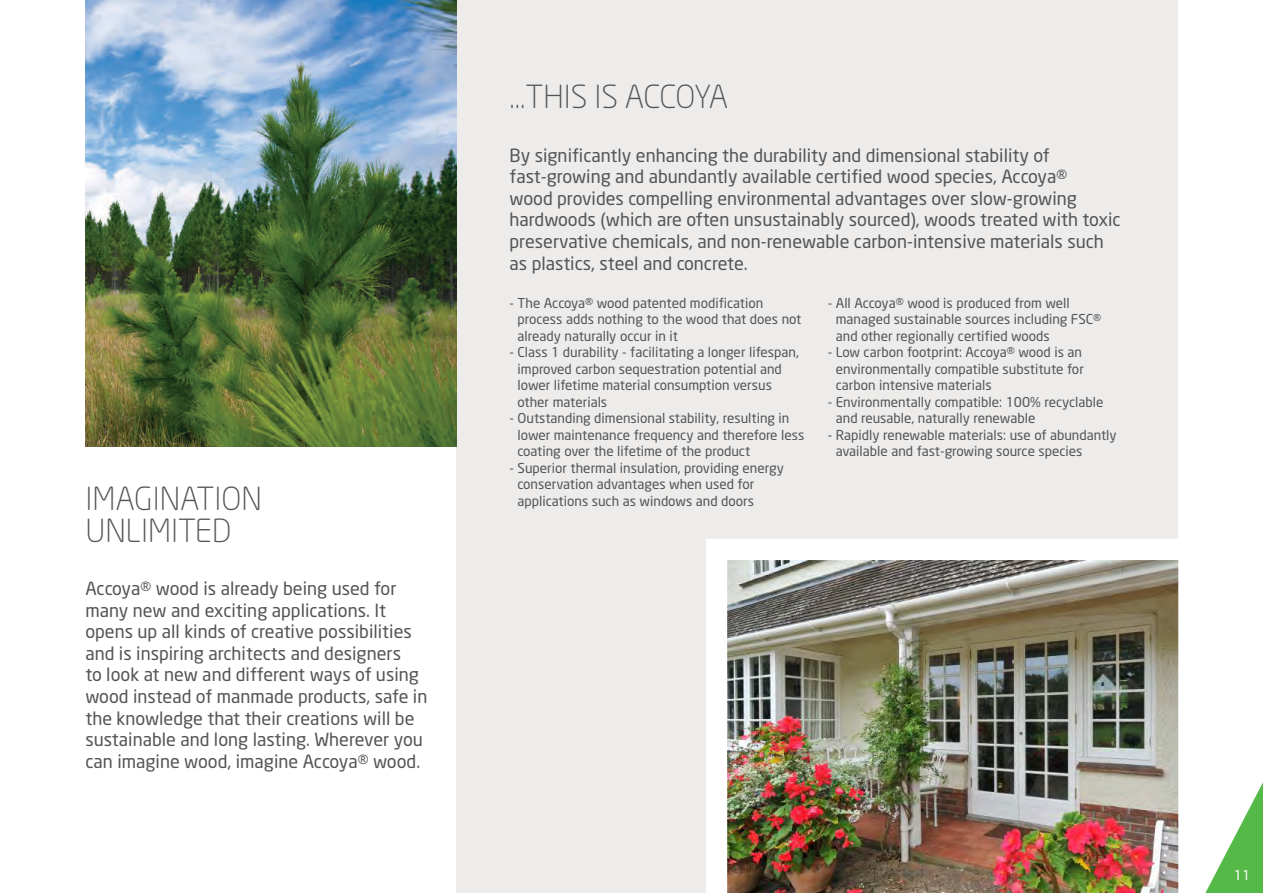
<style>
.page{position:relative;width:1263px;height:893px;background:#fff}
.page>*{position:absolute;margin:0;border:0;box-sizing:border-box;transform-origin:0 0}
.t1{font:300 31.5px/31.5px "Neo Sans";color:#535456}
.t2{font:300 31.5px "Neo Sans";letter-spacing:-.025em;color:#535456}
.t3{font:18px/21.6px "Neo Sans";color:#535456}
.t4{font:13.5px/16.5px "Neo Sans";color:#535456}
.t5{font:13.5px "Neo Sans";color:#fff}
</style>
<div class="page">
<div style="left:456px;top:0;width:722px;height:893px;background:#edeceb"></div>
<img style="left:85px;top:0;width:371px;height:446px">
<img style="left:706px;top:539px;width:473px;height:354px">
<svg style="left:1205px;top:782px;width:58px;height:111px"></svg>
<h1 class="t1" style="left:85px;top:483px;width:178px">IMAGINATION<br>UNLIMITED</h1>
<p class="t3" style="left:85px;top:577px;width:343px">Accoya® wood is already being used for many new and exciting applications. It opens up all kinds of creative possibilities and is inspiring architects and designers<br>to look at new and different ways of using wood instead of manmade products, safe in the knowledge that their creations will be sustainable and long lasting. Wherever you can imagine wood, imagine Accoya® wood.</p>
<h1 class="t2" style="left:510px;top:78px;width:220px">...THIS IS ACCOYA</h1>
<p class="t3" style="left:510px;top:144px;width:613px">By significantly enhancing the durability and dimensional stability of fast-growing and abundantly available certified wood species, Accoya®<br>wood provides compelling environmental advantages over slow-growing hardwoods (which are often unsustainably sourced), woods treated with toxic preservative chemicals, and non-renewable carbon-intensive materials such as plastics, steel and concrete.</p>
<p class="t4" style="left:518px;top:294px;width:285px;text-indent:-8px">- The Accoya® wood patented modification process adds nothing to the wood that does not already naturally occur in it</p>
<p class="t4" style="left:518px;top:344px;width:283px;text-indent:-8px">- Class 1 durability - facilitating a longer lifespan, improved carbon sequestration potential and lower lifetime material consumption versus other materials</p>
<p class="t4" style="left:518px;top:410px;width:288px;text-indent:-8px">- Outstanding dimensional stability, resulting in lower maintenance frequency and therefore less coating over the lifetime of the product</p>
<p class="t4" style="left:518px;top:459px;width:268px;text-indent:-8px">- Superior thermal insulation, providing energy conservation advantages when used for applications such as windows and doors</p>
<p class="t4" style="left:836px;top:294px;width:267px;text-indent:-8px">- All Accoya® wood is produced from well managed sustainable sources including FSC® and other regionally certified woods</p>
<p class="t4" style="left:836px;top:344px;width:250px;text-indent:-8px">- Low carbon footprint: Accoya® wood is an environmentally compatible substitute for carbon intensive materials</p>
<p class="t4" style="left:836px;top:393px;width:269px;text-indent:-8px">- Environmentally compatible: 100% recyclable and reusable, naturally renewable</p>
<p class="t4" style="left:836px;top:426px;width:282px;text-indent:-8px">- Rapidly renewable materials: use of abundantly available and fast-growing source species</p>
<p class="t5" style="left:1234px;top:867px;width:18px">11</p>
</div>
